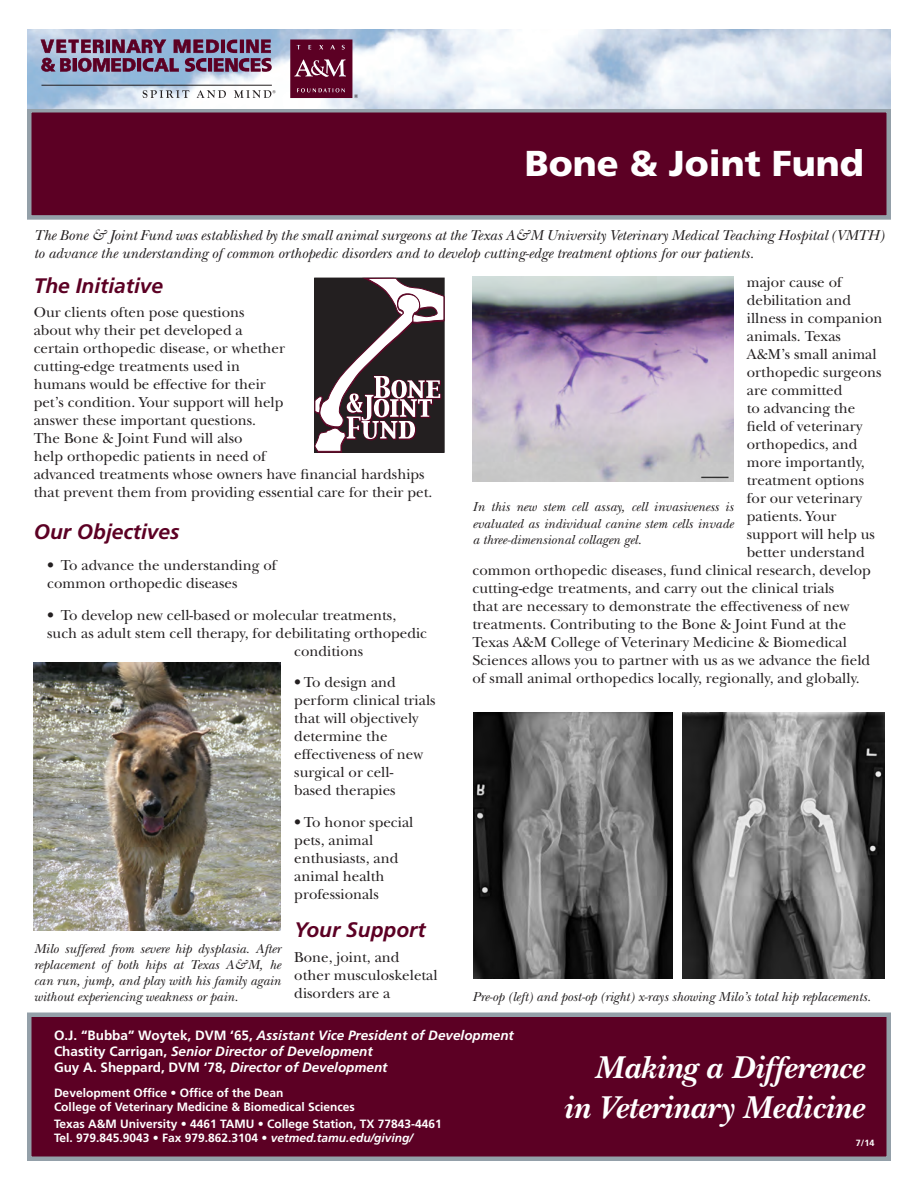
<style>
.page{position:relative;width:918px;height:1188px;background:#fff}
.page>*{position:absolute;margin:0;border:0;box-sizing:border-box;transform-origin:0 0}
.t1{font:900 36px "Frutiger LT Std";color:#fff}
.t2{font:italic 700 33px "New Baskerville Std";color:#fff}
.Body_Text{font:italic 700 21px "Frutiger LT Std";color:#5c0024}
.Section_Heading{font:italic 700 21px "Frutiger LT Std";color:#5c0024}
.Body_Text-2{font:15px/18px "New Baskerville Std";color:#231f20}
.Body_Text-3{font:italic 15px/18px "New Baskerville Std";color:#231f20}
.Body_Text-4{font:italic 13.5px/16.2px "New Baskerville Std";color:#231f20;text-align:justify}
.t3{font:italic 700 13.5px "Frutiger LT Std";color:#fff}
.t4{font:700 13.5px "Frutiger LT Std";color:#fff}
.t5{font:700 12px "Frutiger LT Std";color:#fff}
.Body_Text-5{font:700 9px "Frutiger LT Std";color:#fff}
.s1{font-style:normal}
.s2{font-style:italic}
</style>
<div class="page">
<div style="left:27px;top:108px;width:864px;height:112px;background:#5c0024;border:4px solid #94a0a9"></div>
<img style="left:27px;top:29px;width:864px;height:79px">
<svg style="left:290px;top:39px;width:68px;height:59px;background:#772e4c"></svg>
<hr style="left:41px;top:85px;width:231px;height:1px;background:#231f20">
<svg style="left:143px;top:90px;width:133px;height:8px"></svg>
<svg style="left:40px;top:39px;width:232px;height:33px;background:#7b5d7f"></svg>
<svg style="left:315px;top:278px;width:129px;height:174px"></svg>
<img style="left:683px;top:713px;width:201px;height:266px">
<img style="left:474px;top:713px;width:199px;height:266px">
<img style="left:34px;top:662px;width:247px;height:268px">
<img style="left:472px;top:277px;width:261px;height:204px">
<div style="left:27px;top:1012px;width:864px;height:149px;background:#5c0024;border:4px solid #94a0a9"></div>
<p class="t1" style="left:525px;top:141px;width:341px">Bone &amp; Joint Fund</p>
<p class="Body_Text-3" style="left:34px;top:226px;width:852px">The Bone &amp; Joint Fund was established by the small animal surgeons at the Texas A&amp;M University Veterinary Medical Teaching Hospital (VMTH) to advance the understanding of common orthopedic disorders and to develop cutting-edge treatment options for our patients.</p>
<p class="Section_Heading" style="left:34px;top:273px;width:131px">The Initiative</p>
<p class="Body_Text-2" style="left:34px;top:303px;width:400px">Our clients often pose questions<br>about why their pet developed a<br>certain orthopedic disease, or whether<br>cutting-edge treatments used in<br>humans would be effective for their<br>pet’s condition. Your support will help<br>answer these important questions.<br>The Bone &amp; Joint Fund will also<br>help orthopedic patients in need of<br>advanced treatments whose owners have financial hardships that prevent them from providing essential care for their pet.</p>
<p class="Body_Text" style="left:34px;top:519px;width:147px">Our Objectives</p>
<p class="Body_Text-2" style="left:47px;top:557px;width:231px">• To advance the understanding of common orthopedic diseases</p>
<p class="Body_Text-2" style="left:47px;top:606px;width:351px">• To develop new cell-based or molecular treatments,</p>
<p class="Body_Text-2" style="left:47px;top:624px;width:381px">such as adult stem cell therapy, for debilitating orthopedic</p>
<p class="Body_Text-2" style="left:294px;top:642px;width:70px">conditions</p>
<p class="Body_Text-2" style="left:294px;top:674px;width:143px">• To design and perform clinical trials that will objectively determine the effectiveness of new surgical or cell-<br>based therapies</p>
<p class="Body_Text-2" style="left:294px;top:813px;width:121px">• To honor special pets, animal enthusiasts, and animal health professionals</p>
<p class="Body_Text" style="left:294px;top:917px;width:133px">Your Support</p>
<p class="Body_Text-2" style="left:294px;top:948px;width:145px">Bone, joint, and other musculoskeletal disorders are a</p>
<p class="Body_Text-2" style="left:747px;top:273px;width:97px">major cause of</p>
<p class="Body_Text-2" style="left:747px;top:291px;width:106px">debilitation and</p>
<p class="Body_Text-2" style="left:747px;top:309px;width:137px">illness in companion</p>
<p class="Body_Text-2" style="left:747px;top:327px;width:96px">animals. Texas</p>
<p class="Body_Text-2" style="left:747px;top:345px;width:131px">A&amp;M’s small animal</p>
<p class="Body_Text-2" style="left:747px;top:363px;width:136px">orthopedic surgeons</p>
<p class="Body_Text-2" style="left:747px;top:381px;width:97px">are committed</p>
<p class="Body_Text-2" style="left:747px;top:399px;width:110px">to advancing the</p>
<p class="Body_Text-2" style="left:747px;top:417px;width:117px">field of veterinary</p>
<p class="Body_Text-2" style="left:747px;top:435px;width:112px">orthopedics, and</p>
<p class="Body_Text-2" style="left:747px;top:453px;width:119px">more importantly,</p>
<p class="Body_Text-2" style="left:747px;top:471px;width:119px">treatment options</p>
<p class="Body_Text-2" style="left:747px;top:489px;width:117px">for our veterinary</p>
<p class="Body_Text-2" style="left:747px;top:507px;width:91px">patients. Your</p>
<p class="Body_Text-2" style="left:747px;top:525px;width:130px">support will help us</p>
<p class="Body_Text-2" style="left:747px;top:543px;width:119px">better understand</p>
<p class="Body_Text-2" style="left:472px;top:561px;width:400px">common orthopedic diseases, fund clinical research, develop</p>
<p class="Body_Text-2" style="left:472px;top:579px;width:363px">cutting-edge treatments, and carry out the clinical trials</p>
<p class="Body_Text-2" style="left:472px;top:597px;width:378px">that are necessary to demonstrate the effectiveness of new</p>
<p class="Body_Text-2" style="left:472px;top:615px;width:375px">treatments. Contributing to the Bone &amp; Joint Fund at the</p>
<p class="Body_Text-2" style="left:472px;top:633px;width:376px">Texas A&amp;M College of Veterinary Medicine &amp; Biomedical</p>
<p class="Body_Text-2" style="left:472px;top:651px;width:399px">Sciences allows you to partner with us as we advance the field</p>
<p class="Body_Text-2" style="left:472px;top:669px;width:389px">of small animal orthopedics locally, regionally, and globally.</p>
<p class="Body_Text-4" style="left:472px;top:499px;width:262px">In this new stem cell assay, cell invasiveness is evaluated as individual canine stem cells invade a three-dimensional collagen gel.</p>
<p class="Body_Text-4" style="left:34px;top:941px;width:249px">Milo suffered from severe hip dysplasia. After replacement of both hips at Texas A&amp;M, he can run, jump, and play with his family again without experiencing weakness or pain.</p>
<p class="Body_Text-4" style="left:472px;top:989px;width:400px">Pre-op (left) and post-op (right) x-rays showing Milo’s total hip replacements.</p>
<p class="t3" style="left:54px;top:1027px;width:461px"><span class="s1">O.J. “Bubba” Woytek, DVM ‘65,</span> Assistant Vice President of Development</p>
<p class="t3" style="left:54px;top:1043px;width:320px"><span class="s1">Chastity Carrigan,</span> Senior Director of Development</p>
<p class="t4" style="left:54px;top:1060px;width:335px">Guy A. Sheppard, DVM ‘78, <span class="s2">Director of Development</span></p>
<p class="t5" style="left:54px;top:1086px;width:231px">Development Office • Office of the Dean</p>
<p class="t5" style="left:54px;top:1100px;width:302px">College of Veterinary Medicine &amp; Biomedical Sciences</p>
<p class="t5" style="left:54px;top:1116px;width:389px">Texas A&amp;M University • 4461 TAMU • College Station, TX 77843-4461</p>
<p class="t5" style="left:54px;top:1131px;width:360px">Tel. 979.845.9043 • Fax 979.862.3104 • <span class="s2">vetmed.tamu.edu/giving/</span></p>
<p class="t2" style="left:594px;top:1049px;width:271px">Making a Difference</p>
<p class="t2" style="left:563px;top:1088px;width:302px">in Veterinary Medicine</p>
<p class="Body_Text-5" style="left:856px;top:1138px;width:20px">7/14</p>
</div>
